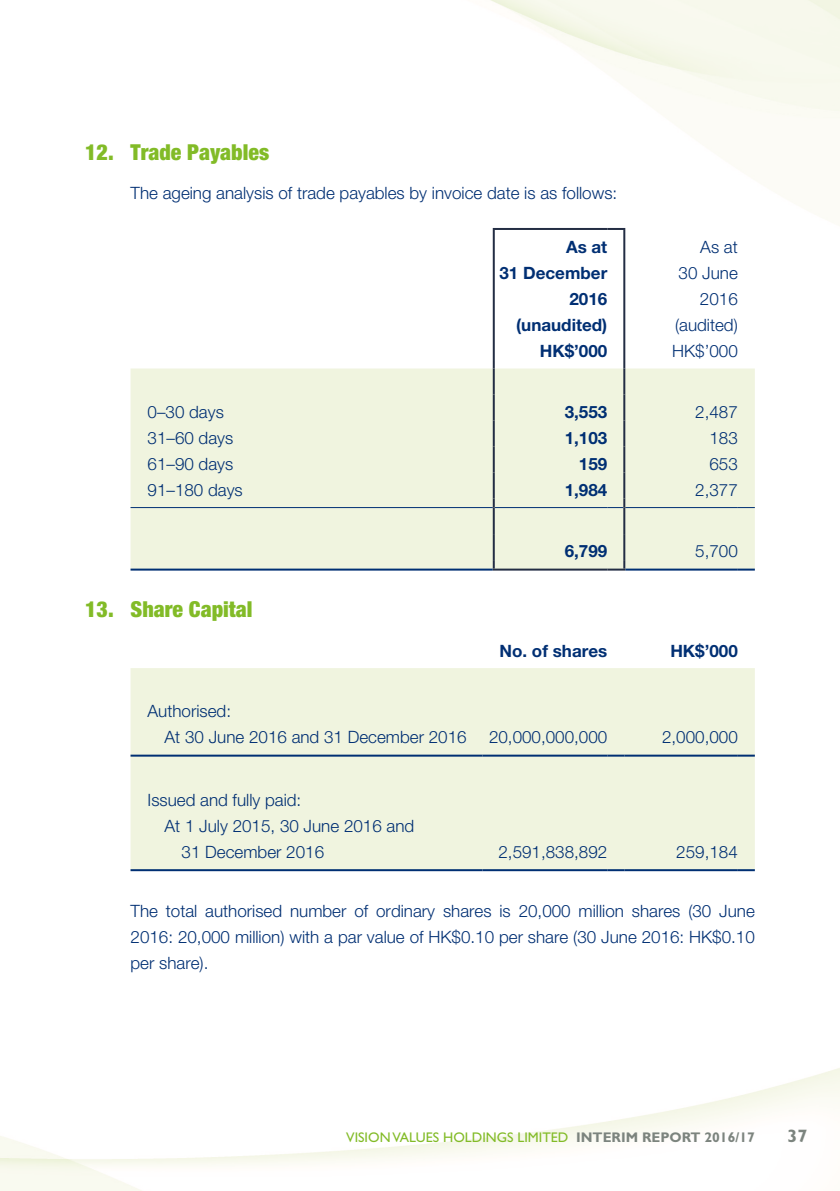
<style>
.page{position:relative;width:840px;height:1191px;background:#fff}
.page>*{position:absolute;margin:0;border:0;box-sizing:border-box;transform-origin:0 0}
._02_H2{font:900 condensed 22px "Helvetica Neue LT Std";color:#82bb27}
.t1{font:700 18px "Gill Sans Std";color:#7c847e}
._00_Body_Text{font:300 17px/26px "Helvetica Neue LT Std";color:#002f73}
._00_Body_Text-2{font:700 17px "Helvetica Neue LT Std";color:#002f73}
.t2{font:14px "Gill Sans Std";color:#82bb27}
.s1{font-weight:700;color:#7c847e}
</style>
<div class="page">
<img style="left:0;top:0;width:839px;height:1191px">
<div style="left:130px;top:368px;width:624px;height:200px;background:#f0f4df"></div>
<hr style="left:130px;top:507px;width:362px;height:1px;background:#002f73">
<hr style="left:494px;top:507px;width:113px;height:1px;background:#002f73">
<hr style="left:625px;top:507px;width:112px;height:1px;background:#002f73">
<svg style="left:737px;top:507px;width:17px;height:1px"></svg>
<hr style="left:130px;top:568px;width:362px;height:2px;background:#002f73">
<hr style="left:625px;top:568px;width:112px;height:2px;background:#002f73">
<svg style="left:737px;top:568px;width:17px;height:2px"></svg>
<hr style="left:492px;top:228px;width:115px;height:2px;background:#232d44">
<svg style="left:607px;top:228px;width:18px;height:2px"></svg>
<hr style="left:492px;top:230px;width:2px;height:130px;background:#232d44">
<svg style="left:492px;top:360px;width:2px;height:8px"></svg>
<hr style="left:492px;top:368px;width:2px;height:26px;background:#232d44">
<hr style="left:492px;top:394px;width:2px;height:26px;background:#232d44">
<hr style="left:492px;top:420px;width:2px;height:26px;background:#232d44">
<hr style="left:492px;top:446px;width:2px;height:26px;background:#232d44">
<hr style="left:492px;top:472px;width:2px;height:26px;background:#232d44">
<svg style="left:492px;top:498px;width:2px;height:9px"></svg>
<hr style="left:492px;top:507px;width:2px;height:27px;background:#232d44">
<hr style="left:492px;top:534px;width:2px;height:26px;background:#232d44">
<svg style="left:492px;top:560px;width:2px;height:8px"></svg>
<hr style="left:623px;top:230px;width:2px;height:130px;background:#232d44">
<svg style="left:623px;top:360px;width:2px;height:8px"></svg>
<hr style="left:623px;top:368px;width:2px;height:26px;background:#232d44">
<hr style="left:623px;top:394px;width:2px;height:26px;background:#232d44">
<hr style="left:623px;top:420px;width:2px;height:26px;background:#232d44">
<hr style="left:623px;top:446px;width:2px;height:26px;background:#232d44">
<hr style="left:623px;top:472px;width:2px;height:26px;background:#232d44">
<svg style="left:607px;top:498px;width:18px;height:10px"></svg>
<hr style="left:623px;top:507px;width:2px;height:27px;background:#232d44">
<hr style="left:623px;top:534px;width:2px;height:26px;background:#232d44">
<hr style="left:492px;top:568px;width:115px;height:2px;background:#232d44">
<svg style="left:607px;top:560px;width:18px;height:10px"></svg>
<div style="left:130px;top:668px;width:624px;height:201px;background:#f0f4df"></div>
<hr style="left:130px;top:754px;width:352px;height:2px;background:#002f73">
<hr style="left:482px;top:754px;width:125px;height:2px;background:#002f73">
<svg style="left:607px;top:754px;width:17px;height:2px"></svg>
<hr style="left:624px;top:754px;width:113px;height:2px;background:#002f73">
<svg style="left:737px;top:754px;width:17px;height:2px"></svg>
<hr style="left:130px;top:869px;width:352px;height:2px;background:#002f73">
<hr style="left:482px;top:869px;width:125px;height:2px;background:#002f73">
<svg style="left:607px;top:869px;width:17px;height:2px"></svg>
<hr style="left:624px;top:869px;width:113px;height:2px;background:#002f73">
<svg style="left:737px;top:869px;width:17px;height:2px"></svg>
<p class="_02_H2" style="left:85px;top:139px;width:185px">12. Trade Payables</p>
<p class="_00_Body_Text" style="left:130px;top:180px;width:488px">The ageing analysis of trade payables by invoice date is as follows:</p>
<p class="_00_Body_Text-2" style="left:565px;top:236px;width:43px">As at</p>
<p class="_00_Body_Text-2" style="left:499px;top:262px;width:109px">31 December</p>
<p class="_00_Body_Text-2" style="left:569px;top:288px;width:39px">2016</p>
<p class="_00_Body_Text-2" style="left:516px;top:314px;width:92px">(unaudited)</p>
<p class="_00_Body_Text-2" style="left:539px;top:340px;width:69px">HK$’000</p>
<p class="_00_Body_Text" style="left:700px;top:234px;width:39px">As at</p>
<p class="_00_Body_Text" style="left:678px;top:260px;width:61px">30 June</p>
<p class="_00_Body_Text" style="left:699px;top:286px;width:39px">2016</p>
<p class="_00_Body_Text" style="left:674px;top:312px;width:64px">(audited)</p>
<p class="_00_Body_Text" style="left:671px;top:338px;width:67px">HK$’000</p>
<p class="_00_Body_Text" style="left:147px;top:398px;width:78px">0–30 days</p>
<p class="_00_Body_Text-2" style="left:564px;top:401px;width:44px">3,553</p>
<p class="_00_Body_Text" style="left:694px;top:398px;width:44px">2,487</p>
<p class="_00_Body_Text" style="left:147px;top:424px;width:87px">31–60 days</p>
<p class="_00_Body_Text-2" style="left:564px;top:427px;width:44px">1,103</p>
<p class="_00_Body_Text" style="left:709px;top:424px;width:30px">183</p>
<p class="_00_Body_Text" style="left:147px;top:450px;width:87px">61–90 days</p>
<p class="_00_Body_Text-2" style="left:578px;top:453px;width:30px">159</p>
<p class="_00_Body_Text" style="left:709px;top:450px;width:30px">653</p>
<p class="_00_Body_Text" style="left:147px;top:476px;width:97px">91–180 days</p>
<p class="_00_Body_Text-2" style="left:564px;top:479px;width:44px">1,984</p>
<p class="_00_Body_Text" style="left:694px;top:476px;width:44px">2,377</p>
<p class="_02_H2" style="left:85px;top:595px;width:169px">13. Share Capital</p>
<p class="_00_Body_Text-2" style="left:564px;top:540px;width:44px">6,799</p>
<p class="_00_Body_Text" style="left:694px;top:538px;width:44px">5,700</p>
<p class="_00_Body_Text-2" style="left:499px;top:640px;width:109px">No. of shares</p>
<p class="_00_Body_Text-2" style="left:670px;top:640px;width:69px">HK$’000</p>
<p class="_00_Body_Text" style="left:147px;top:698px;width:85px">Authorised:</p>
<p class="_00_Body_Text" style="left:164px;top:724px;width:303px">At 30 June 2016 and 31 December 2016</p>
<p class="_00_Body_Text" style="left:488px;top:724px;width:120px">20,000,000,000</p>
<p class="_00_Body_Text" style="left:661px;top:724px;width:77px">2,000,000</p>
<p class="_00_Body_Text" style="left:147px;top:786px;width:155px">Issued and fully paid:</p>
<p class="_00_Body_Text" style="left:181px;top:812px;width:234px;text-indent:-17px">At 1 July 2015, 30 June 2016 and<br>31 December 2016</p>
<p class="_00_Body_Text" style="left:498px;top:838px;width:110px">2,591,838,892</p>
<p class="_00_Body_Text" style="left:676px;top:838px;width:63px">259,184</p>
<p class="_00_Body_Text" style="left:130px;top:898px;width:625px;text-align:justify">The total authorised number of ordinary shares is 20,000 million shares (30 June 2016: 20,000 million) with a par value of HK$0.10 per share (30 June 2016: HK$0.10 per share).</p>
<p class="t2" style="left:346px;top:1129px;width:410px">VISION VALUES HOLDINGS LIMITED <span class="s1">INTERIM REPORT 2016/17</span></p>
<p class="t1" style="left:787px;top:1125px;width:21px">37</p>
</div>
